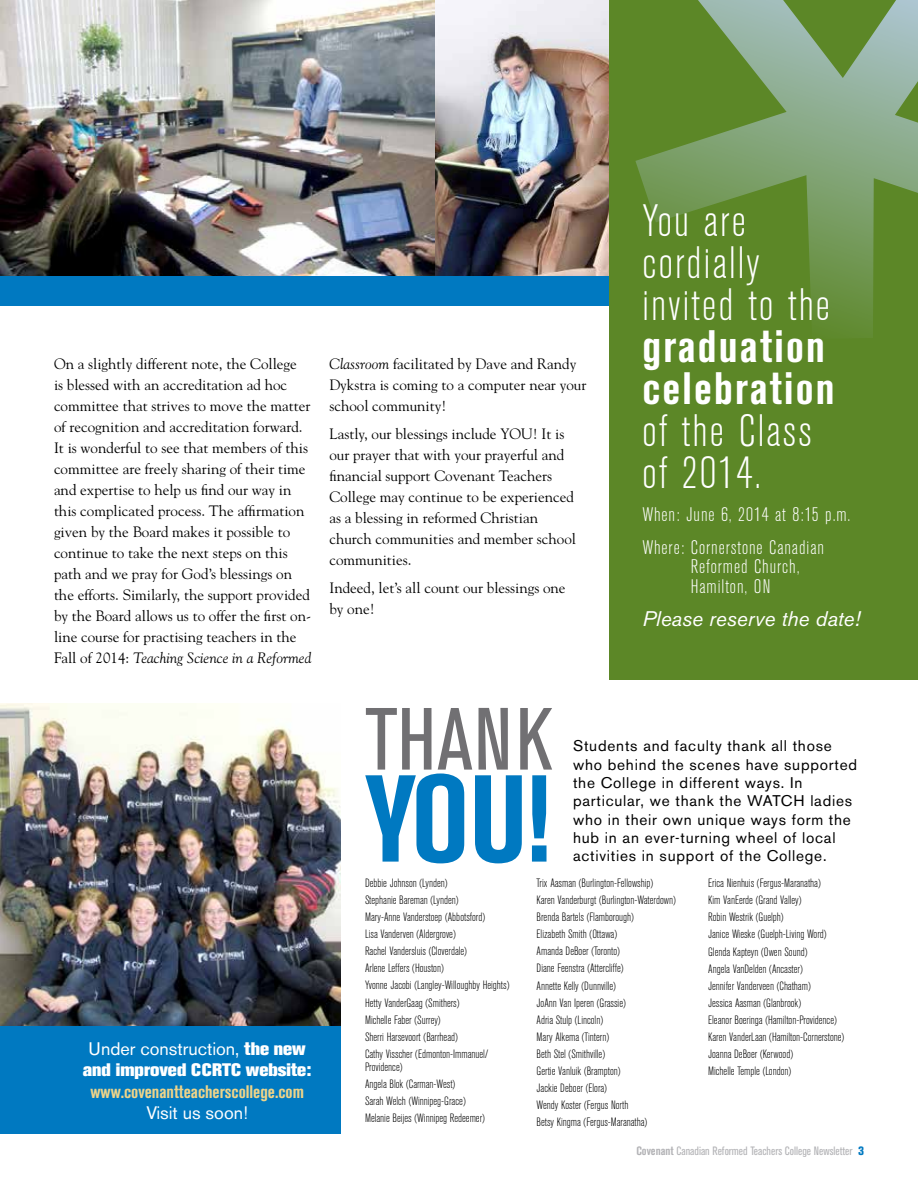
<style>
.page{position:relative;width:918px;height:1188px;background:#fff}
.page>*{position:absolute;margin:0;border:0;box-sizing:border-box;transform-origin:0 0}
.t1{font:700 condensed 122.25px "Akzidenz Grotesk BE";color:#0079c1}
.t2{font:condensed 87.3px "Akzidenz Grotesk BE";color:#717073}
.t3{font:300 condensed 45px/42px "Akzidenz Grotesk BE";letter-spacing:.05em;color:#fff}
.t4{font:700 condensed 45px/42px "Akzidenz Grotesk BE";letter-spacing:.05em;color:#fff}
.t5{font:italic 21px "Akzidenz Grotesk BE";color:#fff}
.t6{font:300 condensed 19.5px/33px "Akzidenz Grotesk BE";letter-spacing:.05em;color:#fff}
.t7{font:800 18px/21px "Akzidenz Grotesk BE";color:#fff;text-align:center}
.t8{font:700 condensed 18px "Akzidenz Grotesk BE";color:#eed489}
.t9{font:18px "Akzidenz Grotesk BE";color:#fff}
.t10{font:15.3px/18.3px "Akzidenz Grotesk BE";letter-spacing:.05em;color:#000}
.t11{font:15px/21px "Goudy";color:#000}
.t12{font:300 condensed 12px/17.1px "Akzidenz Grotesk BE";color:#000}
.t13{font:condensed 12px "Akzidenz Grotesk BE";color:#b3b3b6}
.s1{font-style:italic}
.s2{font-weight:400}
.s3{font-weight:700}
.s4{font-weight:800;color:#0079c1}
</style>
<div class="page">
<img style="left:434px;top:0;width:175px;height:276px">
<img style="left:1px;top:0;width:433px;height:276px">
<img style="left:0;top:0;width:1px;height:293px">
<div style="left:0;top:276px;width:616px;height:29px;background:#0079c1"></div>
<img style="left:0;top:704px;width:340px;height:323px">
<div style="left:0;top:1027px;width:121px;height:107px;background:#0079c1"></div>
<div style="left:54px;top:1027px;width:286px;height:107px;background:#0079c1"></div>
<div style="left:609px;top:0;width:309px;height:679px;background:#5c8727"></div>
<svg style="left:635px;top:0;width:283px;height:337px"></svg>
<p class="t11" style="left:54px;top:353px;width:259px">On a slightly different note, the College<br>is blessed with an accreditation ad hoc committee that strives to move the matter of recognition and accreditation forward.<br>It is wonderful to see that members of this committee are freely sharing of their time and expertise to help us find our way in this complicated process. The affirmation given by the Board makes it possible to continue to take the next steps on this path and we pray for God’s blessings on the efforts. Similarly, the support provided by the Board allows us to offer the first on&shy;line course for practising teachers in the Fall of 2014: <span class="s1">Teaching Science in a Reformed</span></p>
<p class="t11" style="left:329px;top:353px;width:258px"><span class="s1">Classroom</span> facilitated by Dave and Randy<br>Dykstra is coming to a computer near your school community!</p>
<p class="t11" style="left:329px;top:423px;width:248px">Lastly, our blessings include YOU! It is our prayer that with your prayerful and financial support Covenant Teachers College may continue to be experienced as a blessing in reformed Christian church communities and member school communities.</p>
<p class="t11" style="left:329px;top:577px;width:238px">Indeed, let’s all count our blessings one by one!</p>
<h3 class="t3" style="left:642px;top:201px;width:189px">You are cordially invited to the</h3>
<h3 class="t4" style="left:642px;top:326px;width:194px">graduation celebration</h3>
<h3 class="t3" style="left:642px;top:410px;width:171px">of the Class of 2014.</h3>
<h3 class="t6" style="left:642px;top:498px;width:210px">When: June 6, 2014 at 8:15 p.m.<br>Where: Cornerstone Canadian</h3>
<h3 class="t6" style="left:691px;top:557px;width:110px;line-height:19.5px">Reformed Church,<br>Hamilton, ON</h3>
<h3 class="t5" style="left:642px;top:606px;width:219px">Please reserve the date!</h3>
<h3 class="t7" style="left:83px;top:1038px;width:230px"><span class="s2">Under construction,</span> the new and improved CCRTC website:</h3>
<h3 class="t8" style="left:90px;top:1082px;width:215px">www.covenantteacherscollege.com</h3>
<h3 class="t9" style="left:146px;top:1102px;width:103px">Visit us soon!</h3>
<h2 class="t2" style="left:365px;top:691px;width:39px">thank</h2>
<h1 class="t1" style="left:365px;top:749px;width:187px">you!</h1>
<p class="t10" style="left:573px;top:737px;width:286px">Students and faculty thank all those who behind the scenes have supported the College in different ways. In particular, we thank the WATCH ladies who in their own unique ways form the hub in an ever-turning wheel of local activities in support of the College.</p>
<p class="t12" style="left:365px;top:875px;width:146px">Debbie Johnson (Lynden)<br>Stephanie Bareman (Lynden)<br>Mary-Anne Vanderstoep (Abbotsford)<br>Lisa Vanderven (Aldergrove)<br>Rachel Vandersluis (Cloverdale)<br>Arlene Leffers (Houston)<br>Yvonne Jacobi (Langley-Willoughby Heights)<br>Hetty VanderGaag (Smithers)<br>Michelle Faber (Surrey)<br>Sherri Harsevoort (Barrhead)<br>Cathy Visscher (Edmonton-Immanuel/</p>
<p class="t12" style="left:365px;top:1058px;width:121px">Providence)<br>Angela Blok (Carman-West)<br>Sarah Welch (Winnipeg-Grace)<br>Melanie Beijes (Winnipeg Redeemer)</p>
<p class="t12" style="left:537px;top:875px;width:141px">Trix Aasman (Burlington-Fellowship)<br>Karen Vanderburgt (Burlington-Waterdown)<br>Brenda Bartels (Flamborough)<br>Elizabeth Smith (Ottawa)<br>Amanda DeBoer (Toronto)<br>Diane Feenstra (Attercliffe)<br>Annette Kelly (Dunnville)<br>JoAnn Van Iperen (Grassie)<br>Adria Stulp (Lincoln)<br>Mary Alkema (Tintern)<br>Beth Stel (Smithville)<br>Gertie Vanluik (Brampton)<br>Jackie Deboer (Elora)<br>Wendy Koster (Fergus North<br>Betsy Kingma (Fergus-Maranatha)</p>
<p class="t12" style="left:708px;top:875px;width:138px">Erica Nienhuis (Fergus-Maranatha)<br>Kim VanEerde (Grand Valley)<br>Robin Westrik (Guelph)<br>Janice Wieske (Guelph-Living Word)<br>Glenda Kapteyn (Owen Sound)<br>Angela VanDelden (Ancaster)<br>Jennifer Vanderveen (Chatham)<br>Jessica Aasman (Glanbrook)<br>Eleanor Boeringa (Hamilton-Providence)<br>Karen VanderLaan (Hamilton-Cornerstone)<br>Joanna DeBoer (Kerwood)<br>Michelle Temple (London)</p>
<p class="t13" style="left:636px;top:1144px;width:229px"><span class="s3">Covenant</span> Canadian Reformed Teachers College Newsletter <span class="s4">3</span></p>
</div>
